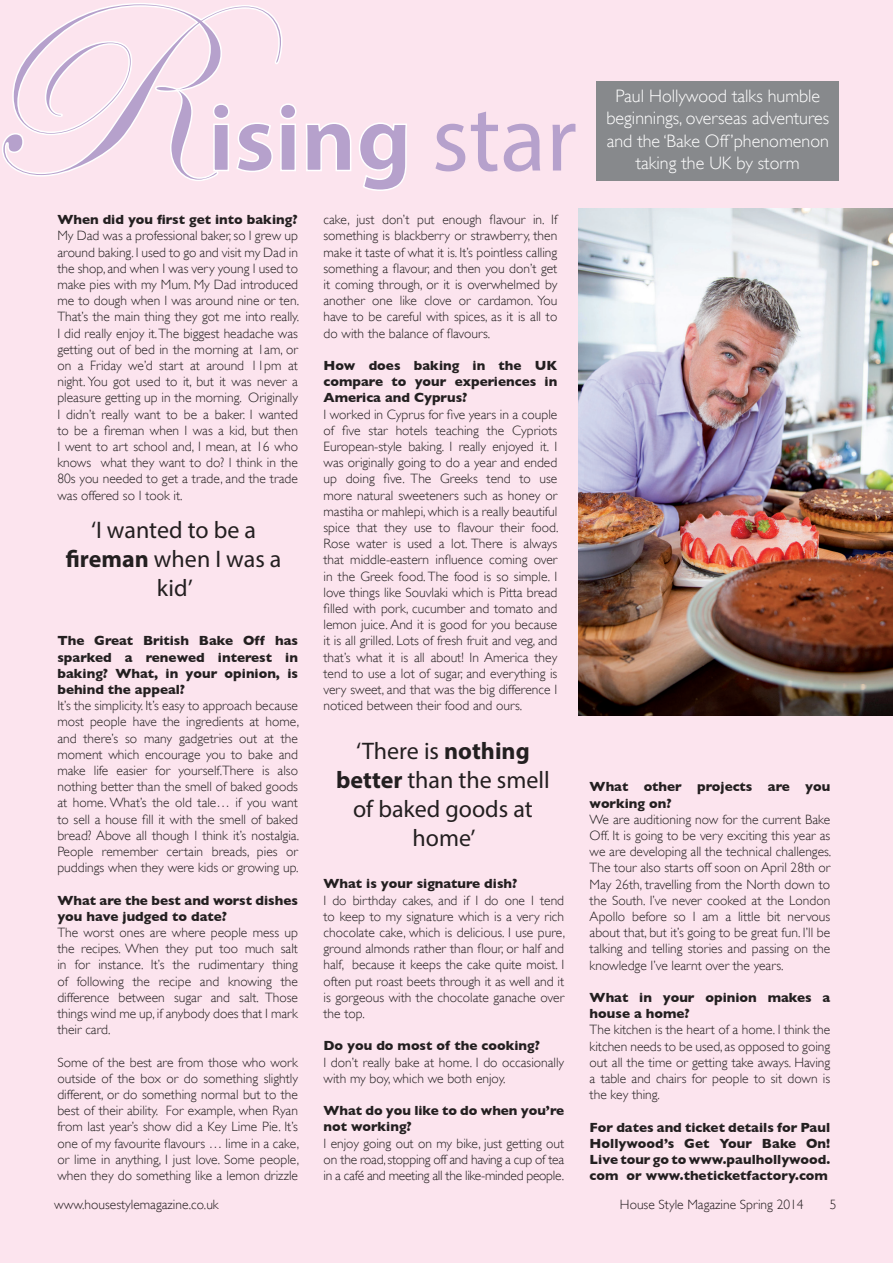
<style>
.page{position:relative;width:893px;height:1263px;background:#fce4ee}
.page>*{position:absolute;margin:0;border:0;box-sizing:border-box;transform-origin:0 0}
.t1{font:253.5px "Edwardian Script ITC";color:#b6a1cc}
.t2{font:700 94.5px "Myriad Pro";color:#b6a1cc}
.t3{font:24px/28.8px "Myriad Pro";color:#231f20;text-align:center}
.t4{font:300 18px/22.5px "Gill Sans";color:#fff;text-align:center}
.t5{font:300 13.5px/16.2px "Gill Sans";color:#231f20;text-align:justify}
.t6{font:700 13.5px/16.2px "Gill Sans";color:#231f20}
.s1{font-weight:400}
.s2{font-weight:700}
</style>
<div class="page">
<img style="left:579px;top:208px;width:314px;height:508px">
<svg style="left:2px;top:3px;width:281px;height:178px"></svg>
<svg style="left:212px;top:103px;width:85px;height:70px"></svg>
<svg style="left:306px;top:122px;width:46px;height:49px"></svg>
<svg style="left:359px;top:122px;width:48px;height:69px"></svg>
<div style="left:597px;top:81px;width:242px;height:99px;background:#87898c"></div>
<p class="t1" style="left:-26px;top:-45px;width:236px">R</p>
<p class="t2" style="left:208px;top:77px;width:370px">ising <span class="s1">star</span></p>
<p class="t6" style="left:57px;top:211px;width:242px">When did you first get into baking?</p>
<p class="t5" style="left:57px;top:228px;width:243px">My Dad was a professional baker, so I grew up around baking. I used to go and visit my Dad in the shop, and when I was very young I used to make pies with my Mum. My Dad introduced me to dough when I was around nine or ten.<br>That’s the main thing they got me into really.<br>I did really enjoy it. The biggest headache was getting out of bed in the morning at 1am, or on a Friday we’d start at around 11pm at night. You got used to it, but it was never a pleasure getting up in the morning. Originally I didn’t really want to be a baker. I wanted to be a fireman when I was a kid, but then I went to art school and, I mean, at 16 who knows what they want to do? I think in the 80s you needed to get a trade, and the trade was offered so I took it.</p>
<p class="t3" style="left:66px;top:515px;width:217px">‘I wanted to be a <span class="s2">fireman</span> when I was a kid’</p>
<p class="t6" style="left:57px;top:633px;width:242px;text-align:justify">The Great British Bake Off has sparked a renewed interest in baking? What, in your opinion, is behind the appeal?</p>
<p class="t5" style="left:57px;top:697px;width:243px">It’s the simplicity. It’s easy to approach because most people have the ingredients at home, and there’s so many gadgetries out at the moment which encourage you to bake and make life easier for yourself.There is also nothing better than the smell of baked goods at home. What’s the old tale… if you want to sell a house fill it with the smell of baked bread? Above all though I think it’s nostalgia.<br>People remember certain breads, pies or puddings when they were kids or growing up.</p>
<p class="t6" style="left:57px;top:892px;width:242px">What are the best and worst dishes you have judged to date?</p>
<p class="t5" style="left:57px;top:924px;width:242px">The worst ones are where people mess up the recipes. When they put too much salt in for instance. It’s the rudimentary thing of following the recipe and knowing the difference between sugar and salt. Those things wind me up, if anybody does that I mark their card.</p>
<p class="t5" style="left:57px;top:1054px;width:243px">Some of the best are from those who work outside of the box or do something slightly different, or do something normal but to the best of their ability. For example, when Ryan from last year’s show did a Key Lime Pie. It’s one of my favourite flavours … lime in a cake, or lime in anything, I just love. Some people, when they do something like a lemon drizzle</p>
<p class="t5" style="left:324px;top:211px;width:235px">cake, just don’t put enough flavour in. If something is blackberry or strawberry, then make it taste of what it is. It’s pointless calling something a flavour, and then you don’t get it coming through, or it is overwhelmed by another one like clove or cardamon. You have to be careful with spices, as it is all to do with the balance of flavours.</p>
<p class="t6" style="left:324px;top:357px;width:235px;text-align:justify">How does baking in the UK compare to your experiences in America and Cyprus?</p>
<p class="t5" style="left:324px;top:406px;width:236px">I worked in Cyprus for five years in a couple of five star hotels teaching the Cypriots European-style baking. I really enjoyed it. I was originally going to do a year and ended up doing five. The Greeks tend to use more natural sweeteners such as honey or mastiha or mahlepi, which is a really beautiful spice that they use to flavour their food.<br>Rose water is used a lot. There is always that middle-eastern influence coming over in the Greek food. The food is so simple. I love things like Souvlaki which is Pitta bread filled with pork, cucumber and tomato and lemon juice. And it is good for you because it is all grilled. Lots of fresh fruit and veg, and that’s what it is all about! In America they tend to use a lot of sugar, and everything is very sweet, and that was the big difference I noticed between their food and ours.</p>
<p class="t3" style="left:336px;top:736px;width:215px">‘There is <span class="s2">nothing better</span> than the smell of baked goods at home’</p>
<p class="t6" style="left:324px;top:876px;width:195px">What is your signature dish?</p>
<p class="t5" style="left:324px;top:892px;width:243px">I do birthday cakes, and if I do one I tend to keep to my signature which is a very rich chocolate cake, which is delicious. I use pure, ground almonds rather than flour, or half and half, because it keeps the cake quite moist. I often put roast beets through it as well and it is gorgeous with the chocolate ganache over the top.</p>
<p class="t6" style="left:324px;top:1038px;width:218px">Do you do most of the cooking?</p>
<p class="t5" style="left:324px;top:1054px;width:242px">I don’t really bake at home. I do occasionally with my boy, which we both enjoy.</p>
<p class="t6" style="left:324px;top:1102px;width:242px">What do you like to do when you’re not working?</p>
<p class="t5" style="left:324px;top:1135px;width:242px">I enjoy going out on my bike, just getting out on the road, stopping off and having a cup of tea in a café and meeting all the like-minded people.</p>
<p class="t4" style="left:606px;top:84px;width:224px">Paul Hollywood talks humble beginnings, overseas adventures and the ‘Bake Off’phenomenon taking the UK by storm</p>
<p class="t6" style="left:590px;top:779px;width:242px">What other projects are you working on?</p>
<p class="t5" style="left:590px;top:811px;width:243px">We are auditioning now for the current Bake Off. It is going to be very exciting this year as we are developing all the technical challenges.<br>The tour also starts off soon on April 28th or May 26th, travelling from the North down to the South. I’ve never cooked at the London Apollo before so I am a little bit nervous about that, but it’s going to be great fun. I’ll be talking and telling stories and passing on the knowledge I’ve learnt over the years.</p>
<p class="t6" style="left:590px;top:989px;width:242px">What in your opinion makes a house a home?</p>
<p class="t5" style="left:590px;top:1022px;width:242px">The kitchen is the heart of a home. I think the kitchen needs to be used, as opposed to going out all the time or getting take aways. Having a table and chairs for people to sit down is the key thing.</p>
<p class="t6" style="left:590px;top:1119px;width:242px;text-align:justify">For dates and ticket details for Paul Hollywood’s Get Your Bake On!<br>Live tour go to www.paulhollywood. com or www.theticketfactory.com</p>
<p class="t5" style="left:54px;top:1196px;width:166px">www.housestylemagazine.co.uk</p>
<p class="t5" style="left:620px;top:1196px;width:185px">House Style Magazine Spring 2014</p>
<p class="t5" style="left:830px;top:1196px;width:8px">5</p>
</div>
